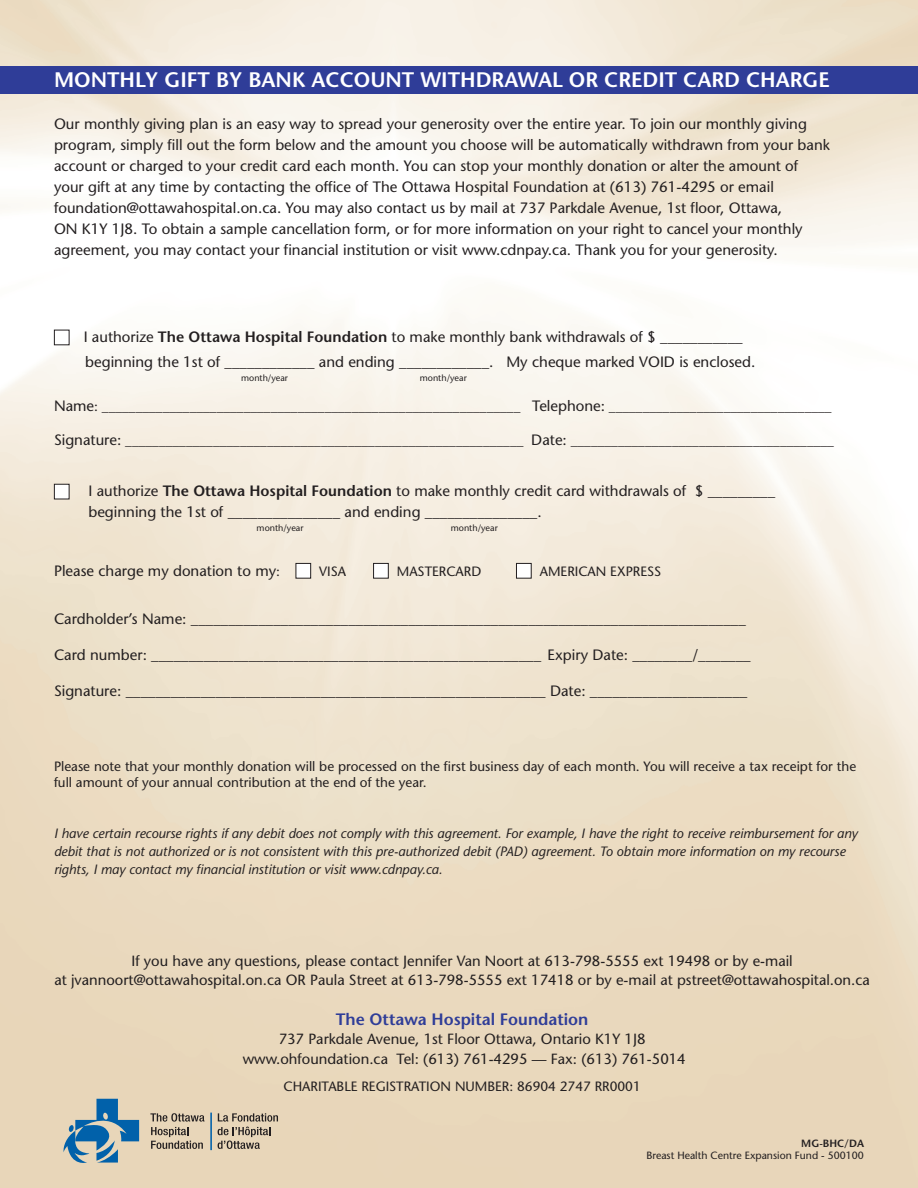
<style>
.page{position:relative;width:918px;height:1188px;background:#fff}
.page>*{position:absolute;margin:0;border:0;box-sizing:border-box;transform-origin:0 0}
.t1{font:600 21px "Stone Sans";color:#fff}
.t2{font:600 16.5px "Stone Sans";color:#2f3d98}
.t3{font:15px/21px "Stone Sans";color:#231f20}
.t4{font:14.7px/19.6px "Stone Sans";color:#231f20;text-align:center}
.t5{font:13.5px/16.2px "Stone Sans";color:#231f20}
.t6{font:italic 13.5px/18px "Stone Sans";color:#231f20}
.t7{font:10.5px "Stone Sans";color:#231f20}
.t8{font:600 10.5px "Stone Sans";color:#231f20}
.t9{font:9px "Stone Sans";color:#231f20}
.s1{font-weight:600}
.s2{font-size:15px}
.s3{font-size:13.5px}
</style>
<div class="page">
<img style="left:0;top:0;width:917px;height:1187px">
<div style="left:0;top:66px;width:917px;height:27px;background:#2f3d98"></div>
<div style="left:54px;top:484px;width:15px;height:15px;background:#fff"></div>
<div style="left:54px;top:484px;width:15px;height:15px;border:1px solid #231f20"></div>
<div style="left:54px;top:330px;width:15px;height:15px;background:#fff"></div>
<div style="left:54px;top:330px;width:15px;height:15px;border:1px solid #231f20"></div>
<div style="left:296px;top:563px;width:15px;height:15px;background:#fff"></div>
<div style="left:296px;top:563px;width:15px;height:16px;border:1px solid #231f20"></div>
<div style="left:374px;top:563px;width:14px;height:15px;background:#fff"></div>
<div style="left:373px;top:563px;width:16px;height:16px;border:1px solid #231f20"></div>
<div style="left:516px;top:563px;width:15px;height:15px;background:#fff"></div>
<div style="left:516px;top:563px;width:16px;height:16px;border:1px solid #231f20"></div>
<svg style="left:150px;top:1113px;width:55px;height:36px"></svg>
<svg style="left:218px;top:1113px;width:60px;height:36px"></svg>
<hr style="left:210px;top:1113px;width:2px;height:37px;background:#0161aa">
<svg style="left:64px;top:1099px;width:75px;height:64px"></svg>
<h1 class="t1" style="left:54px;top:72px;width:777px">MONTHLY GIFT BY BANK ACCOUNT WITHDRAWAL OR CREDIT CARD CHARGE</h1>
<p class="t3" style="left:54px;top:115px;width:778px">Our monthly giving plan is an easy way to spread your generosity over the entire year. To join our monthly giving program, simply fill out the form below and the amount you choose will be automatically withdrawn from your bank account or charged to your credit card each month. You can stop your monthly donation or alter the amount of your gift at any time by contacting the office of The Ottawa Hospital Foundation at (613) 761-4295 or email foundation@ottawahospital.on.ca. You may also contact us by mail at 737 Parkdale Avenue, 1st floor, Ottawa,<br>ON K1Y 1J8. To obtain a sample cancellation form, or for more information on your right to cancel your monthly agreement, you may contact your financial institution or visit www.cdnpay.ca. Thank you for your generosity.</p>
<p class="t3" style="left:84px;top:326px;width:673px;line-height:25.5px">I authorize <span class="s1">The Ottawa Hospital Foundation</span> to make monthly bank withdrawals of $ ___________ beginning the 1st of ____________ and ending ____________. My cheque marked VOID is enclosed.</p>
<p class="t9" style="left:241px;top:374px;width:48px">month/year</p>
<p class="t9" style="left:420px;top:374px;width:48px">month/year</p>
<p class="t5" style="left:54px;top:399px;width:779px"><span class="s2">Name</span>: ______________________________________________________________ <span class="s2">Telephone:</span> _________________________________</p>
<p class="t5" style="left:54px;top:433px;width:782px"><span class="s2">Signature:</span> ___________________________________________________________ <span class="s2">Date:</span> _______________________________________</p>
<p class="t3" style="left:88px;top:482px;width:688px">I authorize <span class="s1">The Ottawa Hospital Foundation</span> to make monthly credit card withdrawals of $ _________ beginning the 1st of _______________ and ending _______________.</p>
<p class="t9" style="left:257px;top:524px;width:48px">month/year</p>
<p class="t9" style="left:451px;top:524px;width:48px">month/year</p>
<p class="t3" style="left:54px;top:561px;width:228px">Please charge my donation to my<span class="s3">:</span></p>
<p class="t5" style="left:319px;top:564px;width:28px">VISA</p>
<p class="t5" style="left:397px;top:564px;width:86px">MASTERCARD</p>
<p class="t5" style="left:540px;top:564px;width:123px">AMERICAN EXPRESS</p>
<p class="t3" style="left:54px;top:610px;width:693px">Cardholder’s Name: __________________________________________________________________________</p>
<p class="t3" style="left:54px;top:646px;width:698px">Card number: ____________________________________________________ Expiry Date: ________/_______</p>
<p class="t3" style="left:54px;top:682px;width:695px">Signature: ________________________________________________________ Date: _____________________</p>
<p class="t5" style="left:54px;top:759px;width:804px">Please note that your monthly donation will be processed on the first business day of each month. You will receive a tax receipt for the full amount of your annual contribution at the end of the year.</p>
<p class="t6" style="left:54px;top:826px;width:805px">I have certain recourse rights if any debit does not comply with this agreement. For example, I have the right to receive reimbursement for any debit that is not authorized or is not consistent with this pre-authorized debit (PAD) agreement. To obtain more information on my recourse rights, I may contact my financial institution or visit www.cdnpay.ca.</p>
<p class="t4" style="left:54px;top:952px;width:817px">If you have any questions, please contact Jennifer Van Noort at 613-798-5555 ext 19498 or by e-mail<br>at jvannoort@ottawahospital.on.ca OR Paula Street at 613-798-5555 ext 17418 or by e-mail at pstreet@ottawahospital.on.ca</p>
<p class="t2" style="left:336px;top:1013px;width:254px">The Ottawa Hospital Foundation</p>
<p class="t4" style="left:243px;top:1031px;width:445px">737 Parkdale Avenue, 1st Floor Ottawa, Ontario K1Y 1J8 www.ohfoundation.ca Tel: (613) 761-4295 — Fax: (613) 761-5014</p>
<p class="t5" style="left:283px;top:1079px;width:359px">CHARITABLE REGISTRATION NUMBER: 86904 2747 RR0001</p>
<p class="t8" style="left:801px;top:1139px;width:64px">MG-BHC/DA</p>
<p class="t7" style="left:646px;top:1152px;width:219px">Breast Health Centre Expansion Fund - 500100</p>
</div>
